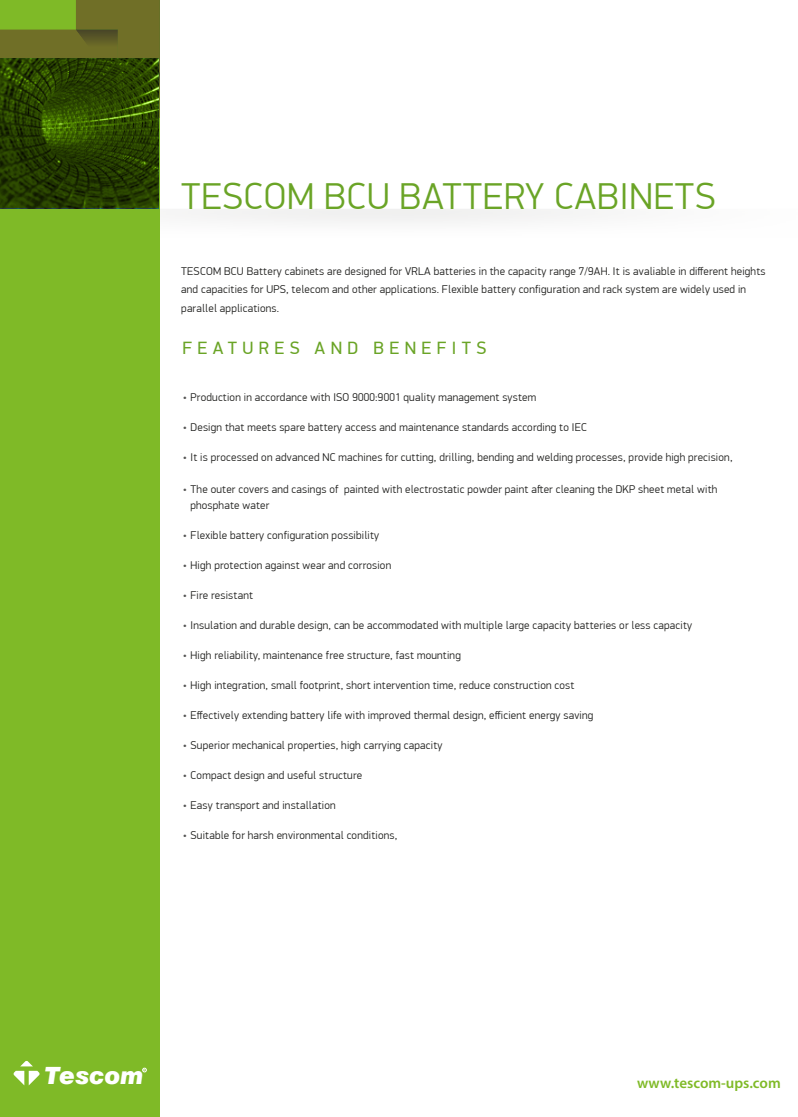
<style>
.page{position:relative;width:798px;height:1117px;background:#fff}
.page>*{position:absolute;margin:0;border:0;box-sizing:border-box;transform-origin:0 0}
.t1{font:300 37.5px "PF Din Display Pro";letter-spacing:.02em;color:#6aa426}
.t2{font:italic 900 23.75px "Swiss 721 BT";color:#fff}
.t3{font:17.88px "PF Din Display Pro";letter-spacing:.3em;color:#6aa426}
.t4{font:600 15px "Myriad Pro";color:#7fba27}
.t5{font:300 11.25px/18.8px "PF Din Display Pro";letter-spacing:.02em;color:#1d1d1b}
.t6{font:700 2.88px "Arial";color:#fff}
.s1{color:#575756}
</style>
<div class="page">
<div style="left:0;top:208px;width:797px;height:32px;background:#fafafa"></div>
<div style="left:0;top:0;width:160px;height:1116px;background:#7fba27"></div>
<svg style="left:13px;top:1060px;width:27px;height:25px"></svg>
<svg style="left:142px;top:1067px;width:4px;height:4px"></svg>
<svg style="left:0;top:0;width:160px;height:117px"></svg>
<svg style="left:0;top:58px;width:159px;height:150px"></svg>
<h1 class="t1" style="left:181px;top:174px;width:535px">TESCOM BCU BATTERY CABINETS</h1>
<p class="t5" style="left:181px;top:261px;width:585px">TESCOM BCU Battery cabinets are designed for VRLA batteries in the capacity range 7/9AH. It is avaliable in different heights and capacities for UPS, telecom and other applications. Flexible battery configuration and rack system are widely used in parallel applications.</p>
<h3 class="t3" style="left:182px;top:337px;width:305px">FEATURES AND BENEFITS</h3>
<p class="t5" style="left:183px;top:388px;width:355px"><span class="s1">•</span> Production in accordance with ISO 9000:9001 quality management system</p>
<p class="t5" style="left:183px;top:418px;width:405px"><span class="s1">•</span> Design that meets spare battery access and maintenance standards according to IEC</p>
<p class="t5" style="left:183px;top:448px;width:551px"><span class="s1">•</span> It is processed on advanced NC machines for cutting, drilling, bending and welding processes, provide high precision,</p>
<p class="t5" style="left:190px;top:481px;width:528px;line-height:16.2px;text-indent:-8px"><span class="s1">•</span> The outer covers and casings of painted with electrostatic powder paint aſter cleaning the DKP sheet metal with phosphate water</p>
<p class="t5" style="left:183px;top:526px;width:198px"><span class="s1">•</span> Flexible battery configuration possibility</p>
<p class="t5" style="left:183px;top:556px;width:210px"><span class="s1">•</span> High protection against wear and corrosion</p>
<p class="t5" style="left:183px;top:586px;width:72px"><span class="s1">•</span> Fire resistant</p>
<p class="t5" style="left:183px;top:616px;width:510px"><span class="s1">•</span> Insulation and durable design, can be accommodated with multiple large capacity batteries or less capacity</p>
<p class="t5" style="left:183px;top:646px;width:279px"><span class="s1">•</span> High reliability, maintenance free structure, fast mounting</p>
<p class="t5" style="left:183px;top:676px;width:393px"><span class="s1">•</span> High integration, small footprint, short intervention time, reduce construction cost</p>
<p class="t5" style="left:183px;top:706px;width:412px"><span class="s1">•</span> Effectively extending battery life with improved thermal design, efficient energy saving</p>
<p class="t5" style="left:183px;top:736px;width:261px"><span class="s1">•</span> Superior mechanical properties, high carrying capacity</p>
<p class="t5" style="left:183px;top:766px;width:181px"><span class="s1">•</span> Compact design and useful structure</p>
<p class="t5" style="left:183px;top:796px;width:154px"><span class="s1">•</span> Easy transport and installation</p>
<p class="t5" style="left:183px;top:826px;width:216px"><span class="s1">•</span> Suitable for harsh environmental conditions,</p>
<h2 class="t2" style="left:45px;top:1060px;width:100px">Tescom</h2>
<p class="t6" style="left:143px;top:1067px;width:4px">R</p>
<h3 class="t4" style="left:637px;top:1072px;width:145px">www.tescom-ups.com</h3>
</div>
